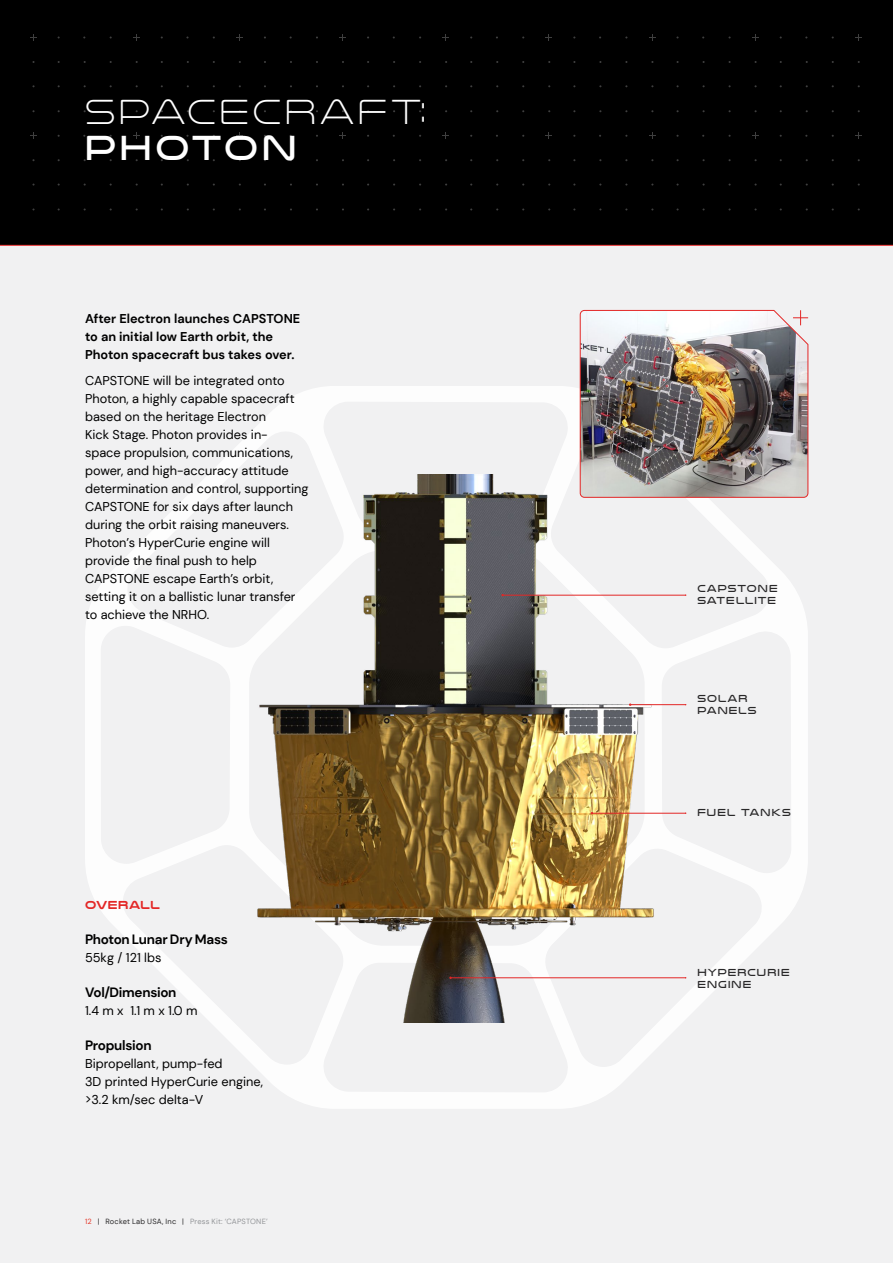
<style>
.page{position:relative;width:893px;height:1263px;background:#fff}
.page>*{position:absolute;margin:0;border:0;box-sizing:border-box;transform-origin:0 0}
.t1{font:36px "Nulshock El";letter-spacing:.095em;color:#fff}
.t2{font:36px "Nulshock Bk";letter-spacing:.11em;color:#fff}
.t3{font:700 13.5px "DM Sans";letter-spacing:-.02em;color:#000}
.t4{font:12.75px/18px "DM Sans";color:#000}
.t5{font:700 12.75px/18px "DM Sans";color:#000}
.t6{font:12px "Nulshock Rg";letter-spacing:.035em;color:#e32726}
.t7{font:10.5px/11.7px "Nulshock Bk";letter-spacing:.1em;color:#292829}
.t8{font:7.5px "DM Sans";letter-spacing:.025em;color:#939598}
.s1{color:#e4382b}
.s2{color:#292829}
</style>
<div class="page">
<div style="left:0;top:0;width:893px;height:251px;background:#000"></div>
<svg style="left:30px;top:133px;width:7px;height:6px"></svg>
<svg style="left:133px;top:34px;width:6px;height:7px"></svg>
<svg style="left:30px;top:34px;width:7px;height:7px"></svg>
<svg style="left:236px;top:133px;width:7px;height:6px"></svg>
<svg style="left:236px;top:34px;width:7px;height:7px"></svg>
<svg style="left:339px;top:133px;width:7px;height:6px"></svg>
<svg style="left:339px;top:34px;width:7px;height:7px"></svg>
<svg style="left:442px;top:133px;width:7px;height:6px"></svg>
<svg style="left:442px;top:34px;width:7px;height:7px"></svg>
<svg style="left:546px;top:34px;width:6px;height:7px"></svg>
<svg style="left:649px;top:34px;width:6px;height:7px"></svg>
<svg style="left:752px;top:34px;width:6px;height:7px"></svg>
<svg style="left:855px;top:34px;width:6px;height:7px"></svg>
<div style="left:0;top:246px;width:893px;height:1017px;background:#f1f1f2"></div>
<svg style="left:85px;top:386px;width:723px;height:722px"></svg>
<hr style="left:0;top:245px;width:893px;height:1px;background:#e32726">
<img style="left:256px;top:475px;width:423px;height:548px">
<hr style="left:503px;top:595px;width:183px;height:1px;background:#e32726">
<hr style="left:631px;top:704px;width:55px;height:1px;background:#e32726">
<hr style="left:593px;top:813px;width:93px;height:1px;background:#e32726">
<hr style="left:451px;top:977px;width:235px;height:1px;background:#e32726">
<img style="left:580px;top:310px;width:228px;height:188px">
<svg style="left:793px;top:310px;width:15px;height:15px"></svg>
<h1 class="t1" style="left:85px;top:90px;width:344px">SPACECRAFT:</h1>
<h1 class="t2" style="left:85px;top:126px;width:213px">PHOTON</h1>
<p class="t5" style="left:85px;top:309px;width:217px">After Electron launches CAPSTONE to an initial low Earth orbit, the<br>Photon spacecraft bus takes over.</p>
<p class="t4" style="left:85px;top:372px;width:225px">CAPSTONE will be integrated onto Photon, a highly capable spacecraft based on the heritage Electron<br>Kick Stage. Photon provides in-<br>space propulsion, communications, power, and high-accuracy attitude determination and control, supporting CAPSTONE for six days after launch during the orbit raising maneuvers.<br>Photon’s HyperCurie engine will provide the final push to help CAPSTONE escape Earth’s orbit, setting it on a ballistic lunar transfer to achieve the NRHO.</p>
<p class="t6" style="left:85px;top:898px;width:76px">OVERALL</p>
<p class="t3" style="left:85px;top:931px;width:144px">Photon Lunar Dry Mass</p>
<p class="t4" style="left:85px;top:949px;width:78px">55kg / 121 lbs</p>
<p class="t3" style="left:85px;top:984px;width:93px">Vol/Dimension</p>
<p class="t4" style="left:85px;top:1002px;width:114px">1.4 m x 1.1 m x 1.0 m</p>
<p class="t3" style="left:85px;top:1037px;width:68px">Propulsion</p>
<p class="t4" style="left:85px;top:1055px;width:179px">Bipropellant, pump-fed<br>3D printed HyperCurie engine, &gt;3.2 km/sec delta-V</p>
<p class="t8" style="left:85px;top:1217px;width:184px"><span class="s1">12</span> <span class="s2">| Rocket Lab USA, Inc |</span> Press Kit: ‘CAPSTONE’</p>
<p class="t7" style="left:697px;top:583px;width:82px">CAPSTONE<br>SATELLITE</p>
<p class="t7" style="left:697px;top:693px;width:61px">SOLAR<br>PANELS</p>
<p class="t7" style="left:697px;top:806px;width:95px">FUEL TANKS</p>
<p class="t7" style="left:697px;top:967px;width:94px">HYPERCURIE<br>ENGINE</p>
</div>
